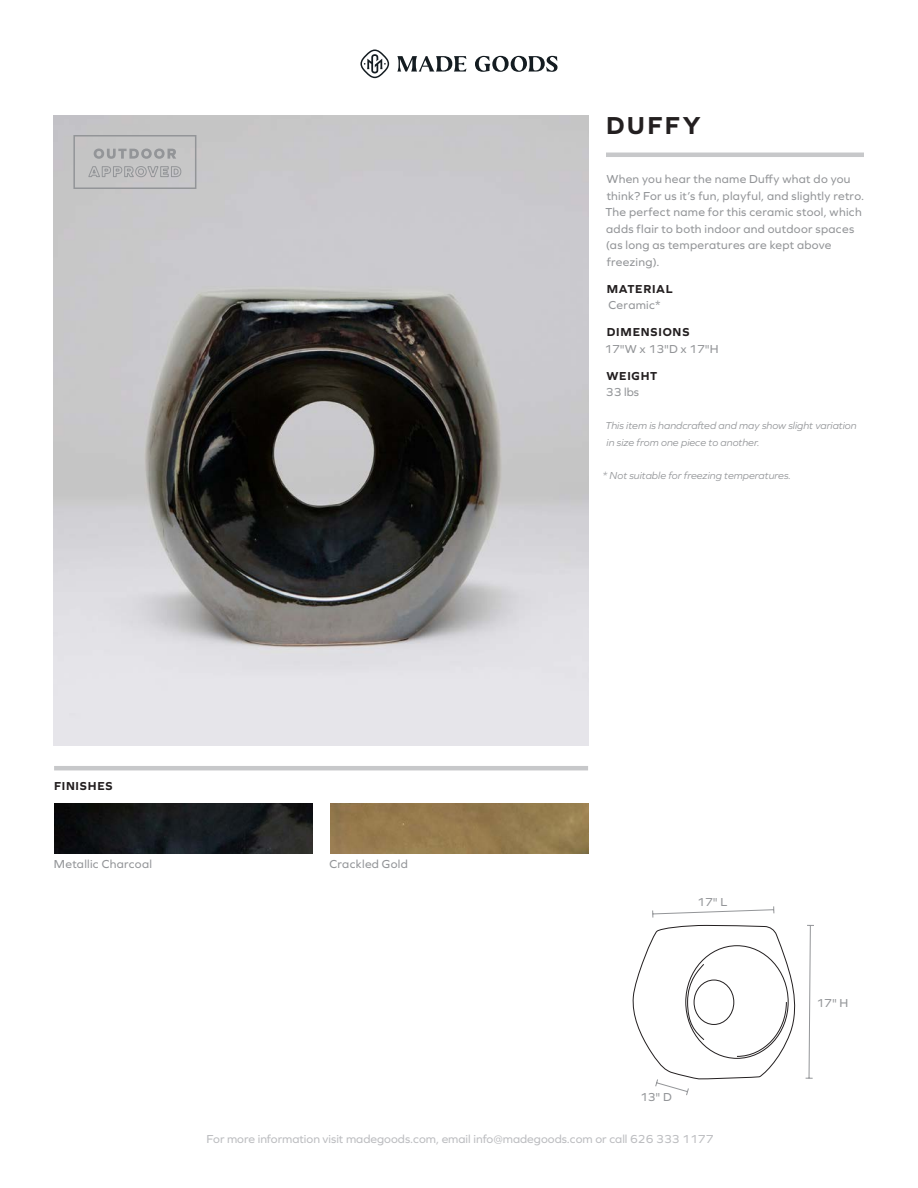
<style>
.page{position:relative;width:918px;height:1188px;background:#fff}
.page>*{position:absolute;margin:0;border:0;box-sizing:border-box;transform-origin:0 0}
.t1{font:700 25.5px "Graphie";letter-spacing:.105em;color:#231f20}
.t2{font:12px/16.5px "Graphie";letter-spacing:.025em;color:#939598}
.t3{font:12px "Graphie";color:#bcbdc0}
.t4{font:700 12px "Graphie";letter-spacing:.065em;color:#231f20}
.t5{font:italic 10.5px/16.5px "Graphie";color:#939598}
</style>
<div class="page">
<hr style="left:606px;top:153px;width:258px;height:4px;background:#c7c8ca">
<svg style="left:397px;top:56px;width:161px;height:16px"></svg>
<svg style="left:360px;top:50px;width:29px;height:28px"></svg>
<hr style="left:54px;top:766px;width:534px;height:4px;background:#c7c8ca">
<svg style="left:652px;top:906px;width:123px;height:12px"></svg>
<img style="left:55px;top:804px;width:258px;height:50px">
<img style="left:330px;top:804px;width:258px;height:50px">
<img style="left:54px;top:116px;width:534px;height:629px">
<svg style="left:94px;top:149px;width:82px;height:10px"></svg>
<svg style="left:88px;top:165px;width:94px;height:13px"></svg>
<div style="left:73px;top:135px;width:123px;height:54px;border:2px solid #939598"></div>
<svg style="left:632px;top:925px;width:182px;height:171px"></svg>
<h1 class="t1" style="left:606px;top:110px;width:96px">DUFFY</h1>
<p class="t4" style="left:54px;top:779px;width:60px">FINISHES</p>
<p class="t2" style="left:54px;top:856px;width:100px">Metallic Charcoal</p>
<p class="t2" style="left:330px;top:856px;width:80px">Crackled Gold</p>
<p class="t2" style="left:605px;top:171px;width:260px">When you hear the name Duffy what do you think? For us it’s fun, playful, and slightly retro.<br>The perfect name for this ceramic stool, which adds flair to both indoor and outdoor spaces (as long as temperatures are kept above freezing).</p>
<p class="t4" style="left:607px;top:282px;width:67px">MATERIAL</p>
<p class="t2" style="left:609px;top:297px;width:53px">Ceramic*</p>
<p class="t4" style="left:607px;top:325px;width:84px">DIMENSIONS</p>
<p class="t2" style="left:604px;top:340px;width:116px">17"W x 13"D x 17"H</p>
<p class="t4" style="left:606px;top:369px;width:52px">WEIGHT</p>
<p class="t2" style="left:606px;top:384px;width:35px">33 lbs</p>
<p class="t5" style="left:605px;top:417px;width:253px">This item is handcrafted and may show slight variation in size from one piece to another.</p>
<p class="t5" style="left:603px;top:467px;width:190px">* Not suitable for freezing temperatures.</p>
<p class="t2" style="left:697px;top:893px;width:32px">17" L</p>
<p class="t2" style="left:640px;top:1089px;width:33px">13" D</p>
<p class="t2" style="left:816px;top:994px;width:33px">17" H</p>
<p class="t3" style="left:207px;top:1132px;width:508px">For more information visit madegoods.com, email info@madegoods.com or call 626 333 1177</p>
</div>
